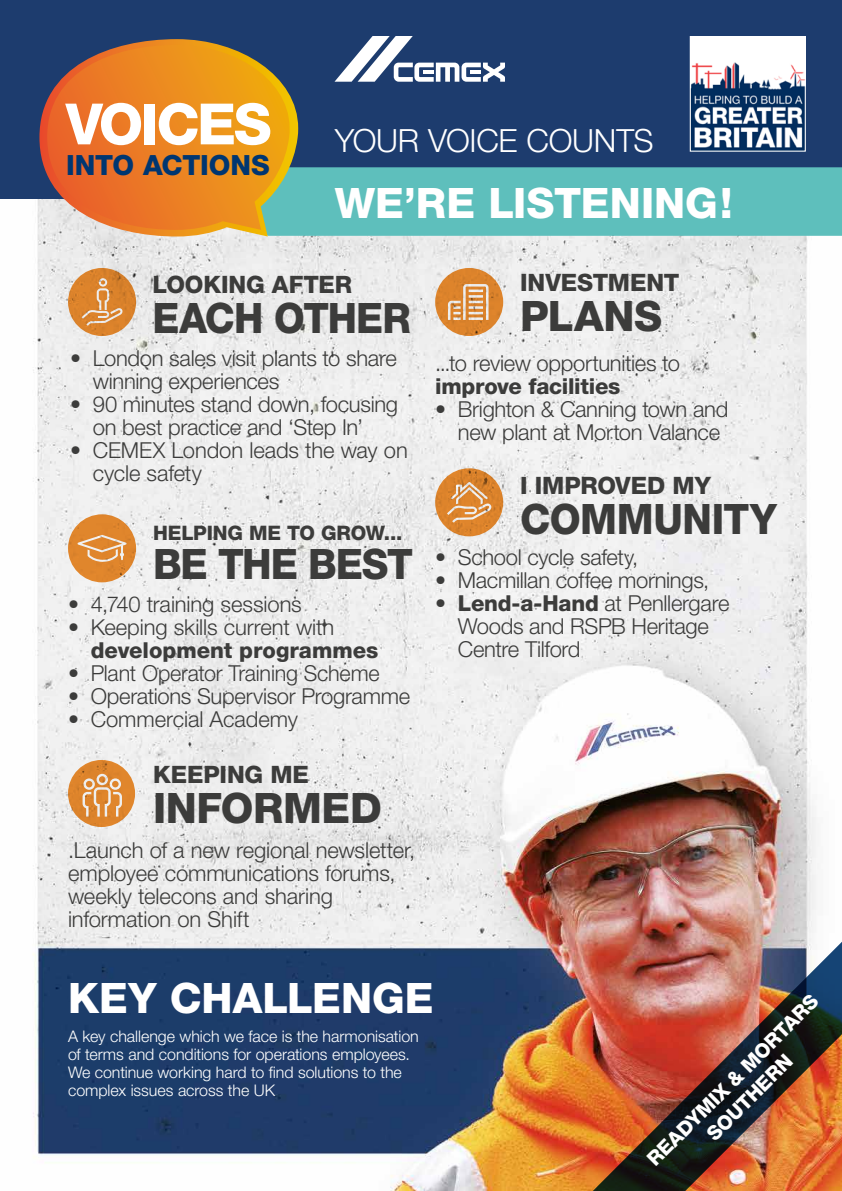
<style>
.page{position:relative;width:842px;height:1191px;background:#fff}
.page>*{position:absolute;margin:0;border:0;box-sizing:border-box;transform-origin:0 0}
.t1{font:800 57px "Helvetica Neue";letter-spacing:-.045em;color:#fff}
.t2{font:800 42px "Helvetica Neue";color:#fff}
.t3{font:800 42px "Helvetica Neue";letter-spacing:-.015em;color:#3c3c3b;scale:.95 1}
.t4{font:800 42px "Helvetica Neue";letter-spacing:-.015em;color:#3c3c3b}
.t5{font:800 42px "Helvetica Neue";letter-spacing:-.015em;color:#3c3c3b;scale:.94 1}
.t6{font:300 32px "Helvetica Neue";letter-spacing:-.01em;color:#fff}
.t7{font:800 27.9px "Helvetica Neue";letter-spacing:-.005em;color:#003671}
.t8{font:800 24px "Helvetica Neue";letter-spacing:-.005em;color:#3c3c3b}
.t9{font:300 22px/23px "Helvetica Neue";letter-spacing:-.015em;color:#3c3c3b}
.t10{font:800 22px "Helvetica Neue";letter-spacing:-.005em;color:#3c3c3b}
.t11{font:800 20px/24px "Helvetica Neue";color:#fff;text-align:center}
.t12{font:800 20px "Helvetica Neue";letter-spacing:-.01em;color:#3c3c3b}
.t13{font:300 16px/18px "Helvetica Neue";letter-spacing:-.005em;color:#fff}
.s1{font-weight:800}
</style>
<div class="page">
<img style="left:0;top:198px;width:816px;height:993px">
<div style="left:0;top:0;width:842px;height:198px;background:#1d3c6e"></div>
<div style="left:298px;top:167px;width:544px;height:69px;background:#5ebfbc"></div>
<svg style="left:39px;top:39px;width:259px;height:197px"></svg>
<svg style="left:47px;top:45px;width:249px;height:185px;background:#d8852f"></svg>
<img style="left:585px;top:933px;width:257px;height:258px">
<svg style="left:335px;top:36px;width:170px;height:46px"></svg>
<img style="left:692px;top:38px;width:112px;height:112px">
<div style="left:690px;top:36px;width:116px;height:116px;border:1px solid #fff"></div>
<svg style="left:68px;top:268px;width:68px;height:68px;background:#d9832d"></svg>
<svg style="left:82px;top:278px;width:41px;height:48px;background:#dc934b"></svg>
<svg style="left:68px;top:514px;width:68px;height:68px;background:#e3a263"></svg>
<svg style="left:68px;top:760px;width:67px;height:67px"></svg>
<svg style="left:435px;top:268px;width:68px;height:68px;background:#dfa56b"></svg>
<svg style="left:435px;top:468px;width:68px;height:68px;background:#dea166"></svg>
<h1 class="t1" style="left:66px;top:90px;width:207px">VOICES</h1>
<p class="t7" style="left:66px;top:148px;width:205px">INTO ACTIONS</p>
<h3 class="t6" style="left:335px;top:121px;width:320px">YOUR VOICE COUNTS</h3>
<h2 class="t2" style="left:335px;top:178px;width:399px">WE’RE LISTENING!</h2>
<p class="t8" style="left:153px;top:270px;width:201px">LOOKING AFTER</p>
<h2 class="t5" style="left:153px;top:293px;width:276px">EACH OTHER</h2>
<p class="t9" style="left:93px;top:346px;width:305px;text-indent:-23px">• London sales visit plants to share winning experiences</p>
<p class="t9" style="left:70px;top:392px;width:329px;text-align:center">• 90 minutes stand down, focusing on best practice and ‘Step In’</p>
<p class="t9" style="left:93px;top:438px;width:316px;text-indent:-23px">• CEMEX London leads the way on cycle safety</p>
<p class="t12" style="left:153px;top:520px;width:251px">HELPING ME TO GROW...</p>
<h2 class="t3" style="left:153px;top:538px;width:275px">BE THE BEST</h2>
<p class="t9" style="left:68px;top:592px;width:235px">• 4,740 training sessions</p>
<p class="t9" style="left:68px;top:615px;width:268px">• Keeping skills current with</p>
<p class="t10" style="left:91px;top:637px;width:289px">development programmes</p>
<p class="t9" style="left:68px;top:661px;width:313px">• Plant Operator Training Scheme</p>
<p class="t9" style="left:68px;top:684px;width:344px">• Operations Supervisor Programme</p>
<p class="t9" style="left:68px;top:707px;width:231px">• Commercial Academy</p>
<p class="t8" style="left:153px;top:760px;width:157px">KEEPING ME</p>
<h2 class="t4" style="left:153px;top:783px;width:230px">INFORMED</h2>
<p class="t9" style="left:68px;top:838px;width:349px">.Launch of a new regional newsletter, employee communications forums, weekly telecons and sharing information on Shift</p>
<p class="t8" style="left:520px;top:268px;width:161px">INVESTMENT</p>
<h2 class="t4" style="left:520px;top:291px;width:143px">PLANS</h2>
<p class="t9" style="left:435px;top:351px;width:246px">...to review opportunities to</p>
<p class="t10" style="left:435px;top:373px;width:187px">improve facilities</p>
<p class="t9" style="left:458px;top:397px;width:272px;text-indent:-23px">• Brighton &amp; Canning town and new plant at Morton Valance</p>
<p class="t8" style="left:520px;top:471px;width:192px">I IMPROVED MY</p>
<h2 class="t3" style="left:520px;top:493px;width:271px">COMMUNITY</h2>
<p class="t9" style="left:435px;top:545px;width:205px">• School cycle safety,</p>
<p class="t9" style="left:435px;top:568px;width:276px">• Macmillan coffee mornings,</p>
<p class="t9" style="left:458px;top:591px;width:273px;text-indent:-23px">• <span class="s1">Lend-a-Hand</span> at Penllergare<br>Woods and RSPB Heritage<br>Centre Tilford</p>
<h2 class="t2" style="left:68px;top:973px;width:367px">KEY CHALLENGE</h2>
<p class="t13" style="left:68px;top:1027px;width:352px">A key challenge which we face is the harmonisation of terms and conditions for operations employees.<br>We continue working hard to find solutions to the complex issues across the UK</p>
<p class="t11" style="left:642px;top:1153px;width:234px;rotate:-45deg">READYMIX &amp; MORTARS<br>SOUTHERN</p>
</div>
